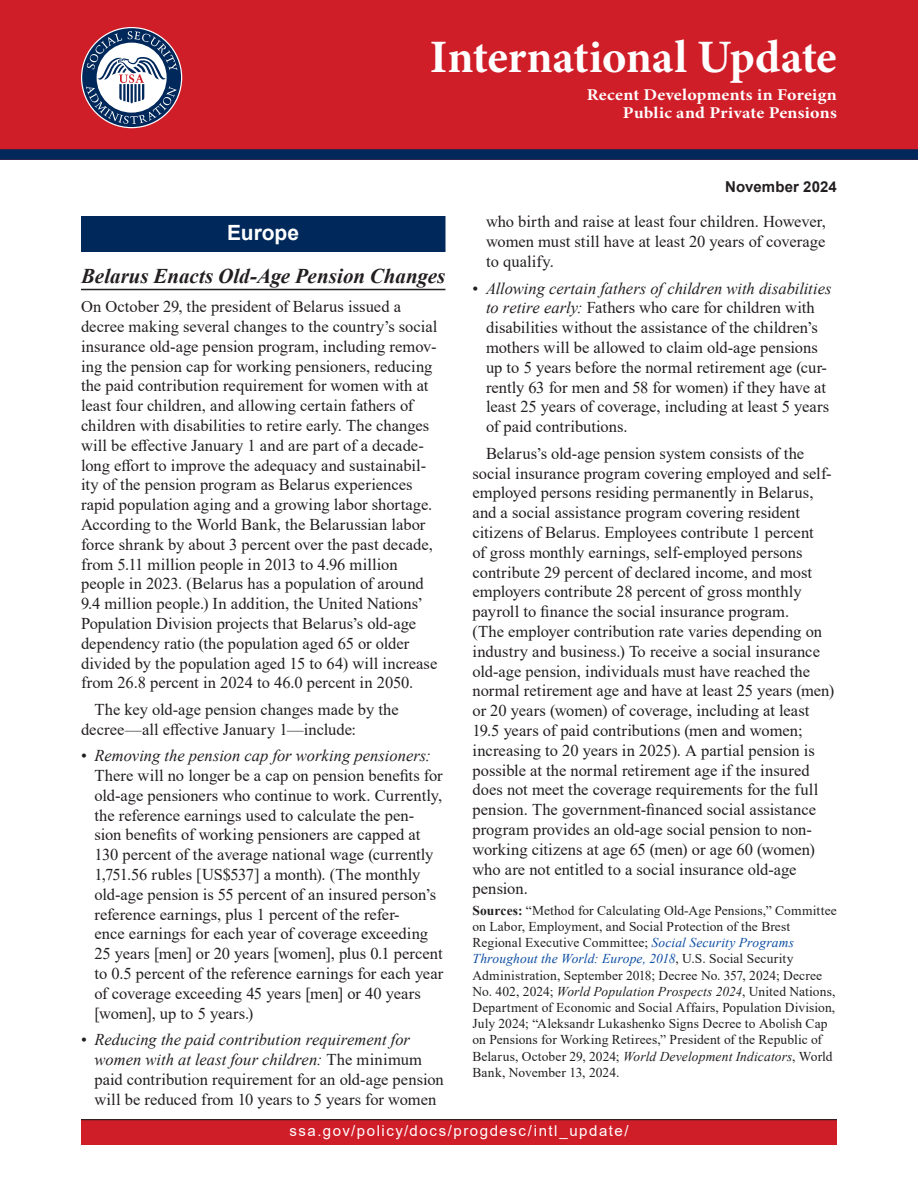
<style>
.page{position:relative;width:918px;height:1188px;background:#fff}
.page>*{position:absolute;margin:0;border:0;box-sizing:border-box;transform-origin:0 0}
.t1{font:46.5px "Minion Variable Concept";letter-spacing:-.01em;color:#fff}
.Heading2{font:italic 700 21px "Times New Roman";color:#231f20}
.Heading1__Section{font:700 21px "Arial";color:#fff}
.Para{font:16.5px/19.8px "Times New Roman";color:#231f20}
.ParaFirst{font:16.5px/19.8px "Times New Roman";color:#231f20}
.t2{font:16.5px/18px "Minion Variable Concept";letter-spacing:.01em;color:#fff;text-align:right;scale:1.1 1}
.t3{font:15px "Arial";letter-spacing:.105em;color:#fff}
.t4{font:700 15px "Arial";letter-spacing:.01em;color:#231f20}
.Source{font:13.5px/16.2px "Times New Roman";letter-spacing:.005em;color:#231f20}
.s1{font-style:italic}
.s2{font-weight:700}
.s3{font-style:italic;color:#0d4da1}
</style>
<div class="page">
<div style="left:0;top:0;width:918px;height:160px;background:#d01e29"></div>
<div style="left:0;top:149px;width:918px;height:11px;background:#00285b"></div>
<div style="left:81px;top:1119px;width:756px;height:26px;background:#d01e29"></div>
<hr style="left:81px;top:1119px;width:756px;height:1px;background:#231f20">
<div style="left:82px;top:28px;width:99px;height:99px;background:#00285b;border-radius:50%"></div>
<svg style="left:86px;top:31px;width:91px;height:93px"></svg>
<div style="left:81px;top:216px;width:365px;height:36px;background:#00285b"></div>
<hr style="left:81px;top:289px;width:365px;height:1px;background:#231f20">
<h1 class="t1" style="left:430px;top:24px;width:409px">International Update</h1>
<p class="t2" style="left:587px;top:86px;width:229px">Recent Developments in Foreign<br>Public and Private Pensions</p>
<p class="Heading1__Section" style="left:227px;top:218px;width:74px">Europe</p>
<p class="Heading2" style="left:81px;top:262px;width:366px">Belarus Enacts Old-Age Pension Changes</p>
<p class="ParaFirst" style="left:81px;top:296px;width:358px">On October 29, the president of Belarus issued a decree making several changes to the country’s social insurance old-age pension program, including remov&shy;ing the pension cap for working pensioners, reducing the paid contribution requirement for women with at least four children, and allowing certain fathers of children with disabilities to retire early. The changes will be effective January 1 and are part of a decade&shy;long effort to improve the adequacy and sustainabil&shy;ity of the pension program as Belarus experiences rapid population aging and a growing labor shortage.<br>According to the World Bank, the Belarussian labor force shrank by about 3 percent over the past decade, from 5.11 million people in 2013 to 4.96 million people in 2023. (Belarus has a population of around 9.4 million people.) In addition, the United Nations’ Population Division projects that Belarus’s old-age dependency ratio (the population aged 65 or older divided by the population aged 15 to 64) will increase from 26.8 percent in 2024 to 46.0 percent in 2050.</p>
<p class="Para" style="left:81px;top:699px;width:319px;text-indent:14px">The key old-age pension changes made by the decree—all effective January 1—include:</p>
<p class="Para" style="left:94px;top:745px;width:350px;text-indent:-14px">• <span class="s1">Removing the pension cap for working pensioners:<br></span>There will no longer be a cap on pension benefits for old-age pensioners who continue to work. Currently, the reference earnings used to calculate the pen&shy;sion benefits of working pensioners are capped at 130 percent of the average national wage (currently 1,751.56 rubles [US$537] a month). (The monthly old-age pension is 55 percent of an insured person’s reference earnings, plus 1 percent of the refer-<br>ence earnings for each year of coverage exceeding 25 years [men] or 20 years [women], plus 0.1 percent to 0.5 percent of the reference earnings for each year of coverage exceeding 45 years [men] or 40 years [women], up to 5 years.)</p>
<p class="Para" style="left:94px;top:1029px;width:351px;text-indent:-14px">• <span class="s1">Reducing the paid contribution requirement for women with at least four children:</span> The minimum paid contribution requirement for an old-age pension will be reduced from 10 years to 5 years for women</p>
<p class="t4" style="left:725px;top:176px;width:113px">November 2024</p>
<p class="Para" style="left:486px;top:211px;width:341px;text-align:justify">who birth and raise at least four children. However, women must still have at least 20 years of coverage to qualify.</p>
<p class="Para" style="left:486px;top:278px;width:347px;text-indent:-14px">• <span class="s1">Allowing certain fathers of children with disabilities to retire early:</span> Fathers who care for children with disabilities without the assistance of the children’s mothers will be allowed to claim old-age pensions up to 5 years before the normal retirement age (cur&shy;rently 63 for men and 58 for women) if they have at least 25 years of coverage, including at least 5 years of paid contributions.</p>
<p class="Para" style="left:472px;top:443px;width:363px;text-indent:14px">Belarus’s old-age pension system consists of the social insurance program covering employed and self&shy;employed persons residing permanently in Belarus, and a social assistance program covering resident citizens of Belarus. Employees contribute 1 percent<br>of gross monthly earnings, self-employed persons contribute 29 percent of declared income, and most employers contribute 28 percent of gross monthly payroll to finance the social insurance program.<br>(The employer contribution rate varies depending on industry and business.) To receive a social insurance old-age pension, individuals must have reached the normal retirement age and have at least 25 years (men) or 20 years (women) of coverage, including at least 19.5 years of paid contributions (men and women; increasing to 20 years in 2025). A partial pension is possible at the normal retirement age if the insured does not meet the coverage requirements for the full pension. The government-financed social assistance program provides an old-age social pension to non&shy;working citizens at age 65 (men) or age 60 (women) who are not entitled to a social insurance old-age pension.</p>
<p class="Source" style="left:472px;top:902px;width:366px"><span class="s2">Sources:</span> “Method for Calculating Old-Age Pensions,” Committee on Labor, Employment, and Social Protection of the Brest Regional Executive Committee; <span class="s3">Social Security Programs Throughout the World: Europe, 2018</span>, U.S. Social Security Administration, September 2018; Decree No. 357, 2024; Decree No. 402, 2024; <span class="s1">World Population Prospects 2024</span>, United Nations, Department of Economic and Social Affairs, Population Division, July 2024; “Aleksandr Lukashenko Signs Decree to Abolish Cap on Pensions for Working Retirees,” President of the Republic of Belarus, October 29, 2024; <span class="s1">World Development Indicators</span>, World Bank, November 13, 2024.</p>
<p class="t3" style="left:289px;top:1121px;width:341px">ssa.gov/policy/docs/progdesc/intl_update/</p>
</div>
